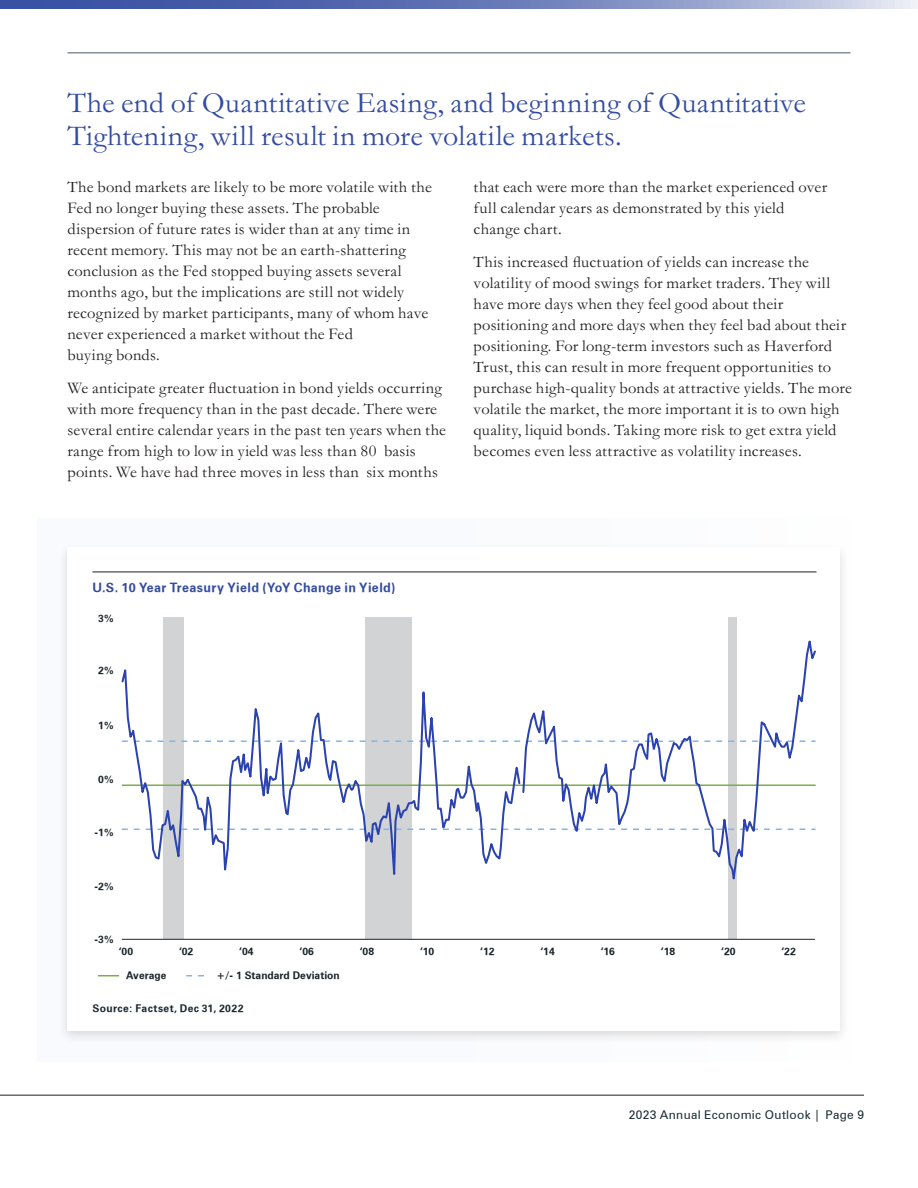
<style>
.page{position:relative;width:918px;height:1188px;background:#fff}
.page>*{position:absolute;margin:0;border:0;box-sizing:border-box;transform-origin:0 0}
.t1{font:30px/33px "Garamond MT Std";letter-spacing:.015em;color:#334ca0}
.Body___Medium{font:16.5px/21px "Garamond MT Std";letter-spacing:.015em;color:#231f20}
.HAV_Chart_Header{font:12.75px "Zurich Bold BT";letter-spacing:.03em;color:#334ca0}
.t2{font:12px "Zurich BT";letter-spacing:.03em;color:#192931}
.HAV_Source_Text{font:10.5px "Zurich Bold BT";letter-spacing:.035em;color:#192931}
.t3{font:10.35px "Zurich Bold BT";color:#1a2429}
</style>
<div class="page">
<hr style="left:0;top:1095px;width:864px;height:1px;background:#231f20">
<svg style="left:0;top:0;width:918px;height:9px;background:#7182bc"></svg>
<hr style="left:68px;top:52px;width:782px;height:1px;background:#5e6c76">
<div style="left:37px;top:518px;width:813px;height:544px;background:#f8fafd"></div>
<div style="left:57px;top:542px;width:793px;height:503px;background:#231f20;opacity:.15"></div>
<div style="left:67px;top:547px;width:773px;height:483px;background:#fff"></div>
<div style="left:163px;top:618px;width:21px;height:321px;background:#d1d3d4"></div>
<div style="left:365px;top:618px;width:46px;height:321px;background:#d1d3d4"></div>
<div style="left:728px;top:618px;width:8px;height:321px;background:#d1d3d4"></div>
<svg style="left:98px;top:975px;width:21px;height:1px"></svg>
<svg style="left:186px;top:975px;width:18px;height:1px"></svg>
<svg style="left:121px;top:630px;width:695px;height:288px"></svg>
<hr style="left:122px;top:939px;width:693px;height:1px;background:#1a2429">
<hr style="left:92px;top:572px;width:725px;height:1px;background:#231f20">
<h2 class="t1" style="left:68px;top:87px;width:740px">The end of Quantitative Easing, and beginning of Quantitative<br>Tightening, will result in more volatile markets.</h2>
<p class="Body___Medium" style="left:68px;top:177px;width:366px">The bond markets are likely to be more volatile with the Fed no longer buying these assets. The probable dispersion of future rates is wider than at any time in recent memory. This may not be an earth-shattering conclusion as the Fed stopped buying assets several months ago, but the implications are still not widely recognized by market participants, many of whom have never experienced a market without the Fed<br>buying bonds.</p>
<p class="Body___Medium" style="left:68px;top:378px;width:380px">We anticipate greater fluctuation in bond yields occurring with more frequency than in the past decade. There were several entire calendar years in the past ten years when the range from high to low in yield was less than 80 basis points. We have had three moves in less than six months</p>
<p class="Body___Medium" style="left:474px;top:177px;width:355px">that each were more than the market experienced over full calendar years as demonstrated by this yield change chart.</p>
<p class="Body___Medium" style="left:474px;top:252px;width:380px">This increased fluctuation of yields can increase the volatility of mood swings for market traders. They will have more days when they feel good about their positioning and more days when they feel bad about their positioning. For long-term investors such as Haverford Trust, this can result in more frequent opportunities to purchase high-quality bonds at attractive yields. The more volatile the market, the more important it is to own high quality, liquid bonds. Taking more risk to get extra yield becomes even less attractive as volatility increases.</p>
<p class="HAV_Chart_Header" style="left:92px;top:580px;width:304px">U.S. 10 Year Treasury Yield (YoY Change in Yield)</p>
<p class="t3" style="left:98px;top:612px;width:17px">3%</p>
<p class="t3" style="left:98px;top:665px;width:17px">2%</p>
<p class="t3" style="left:98px;top:719px;width:17px">1%</p>
<p class="t3" style="left:98px;top:773px;width:17px">0%</p>
<p class="t3" style="left:95px;top:826px;width:21px">-1%</p>
<p class="t3" style="left:95px;top:880px;width:21px">-2%</p>
<p class="t3" style="left:95px;top:933px;width:21px">-3%</p>
<p class="t3" style="left:119px;top:945px;width:16px">‘00</p>
<p class="t3" style="left:179px;top:945px;width:16px">‘02</p>
<p class="t3" style="left:239px;top:945px;width:16px">‘04</p>
<p class="t3" style="left:300px;top:945px;width:16px">‘06</p>
<p class="t3" style="left:360px;top:945px;width:16px">‘08</p>
<p class="t3" style="left:420px;top:945px;width:16px">‘10</p>
<p class="t3" style="left:480px;top:945px;width:16px">‘12</p>
<p class="t3" style="left:541px;top:945px;width:16px">‘14</p>
<p class="t3" style="left:601px;top:945px;width:16px">‘16</p>
<p class="t3" style="left:661px;top:945px;width:16px">‘18</p>
<p class="t3" style="left:721px;top:945px;width:16px">‘20</p>
<p class="t3" style="left:781px;top:945px;width:16px">‘22</p>
<p class="t3" style="left:126px;top:969px;width:42px">Average</p>
<p class="t3" style="left:216px;top:969px;width:125px">+/- 1 Standard Deviation</p>
<p class="HAV_Source_Text" style="left:92px;top:1002px;width:153px">Source: Factset, Dec 31, 2022</p>
<p class="t2" style="left:629px;top:1107px;width:237px">2023 Annual Economic Outlook | Page 9</p>
</div>
